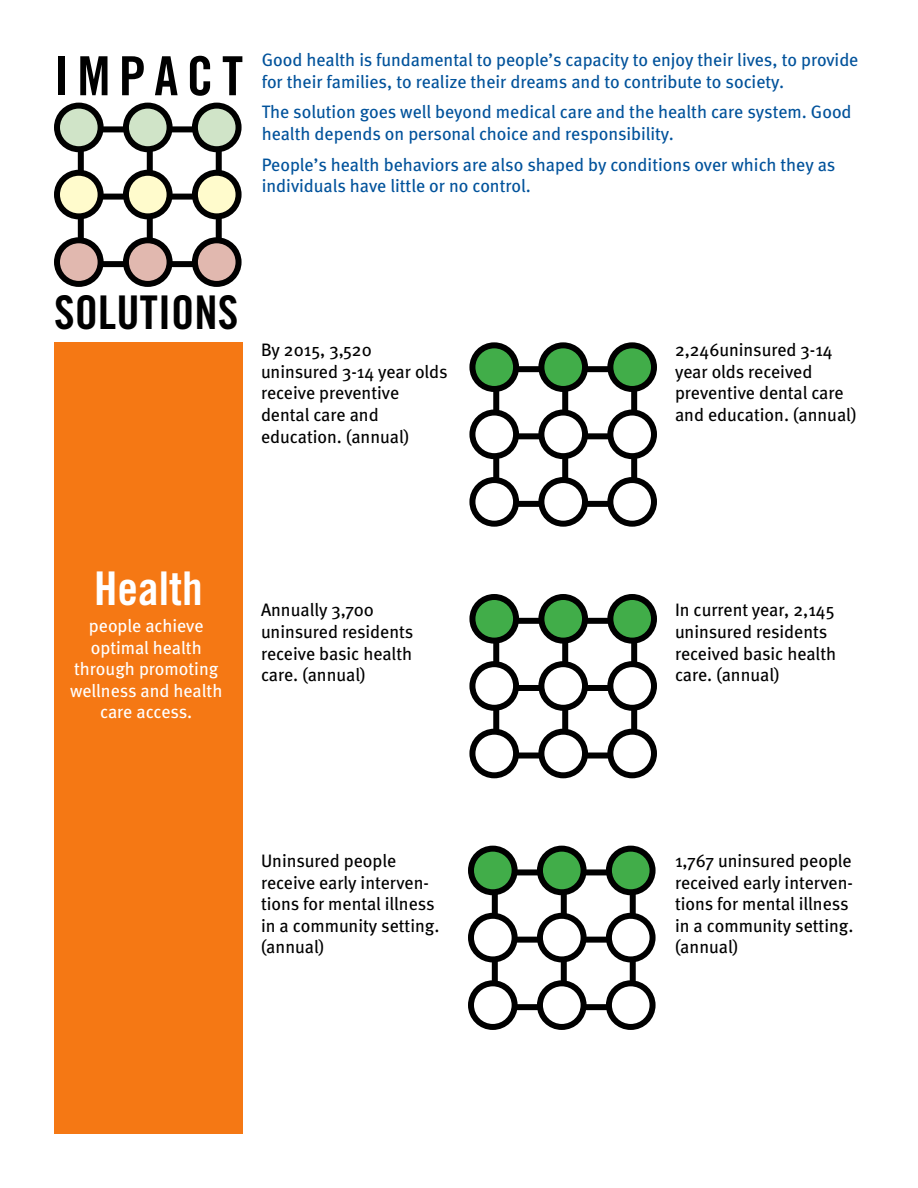
<style>
.page{position:relative;width:918px;height:1188px;background:#fff}
.page>*{position:absolute;margin:0;border:0;box-sizing:border-box;transform-origin:0 0}
.t1{font:54px "Trade Gothic Bold Cond Twenty";letter-spacing:.155em;color:#000}
.t2{font:46.5px "Trade Gothic Bold Cond Twenty";letter-spacing:.005em;color:#000}
.t3{font:46.5px "Trade Gothic Bold Cond Twenty";color:#fff}
.t4{font:18px/21.6px "Meta";color:#000}
.t5{font:18px/21.6px "Meta";color:#00529b}
.t6{font:18px/21.6px "Meta";color:#fff;text-align:center}
</style>
<div class="page">
<div style="left:79px;top:126px;width:138px;height:6px;background:#000"></div>
<div style="left:78px;top:127px;width:6px;height:135px;background:#000"></div>
<div style="left:79px;top:261px;width:138px;height:6px;background:#000"></div>
<div style="left:216px;top:127px;width:6px;height:135px;background:#000"></div>
<div style="left:79px;top:194px;width:138px;height:6px;background:#000"></div>
<div style="left:147px;top:126px;width:6px;height:136px;background:#000"></div>
<div style="left:57px;top:106px;width:44px;height:43px;background:#d0e4c8;border-radius:50%"></div>
<div style="left:54px;top:103px;width:50px;height:49px;border:6px solid #000;border-radius:50%"></div>
<svg style="left:195px;top:240px;width:44px;height:44px"></svg>
<div style="left:192px;top:237px;width:50px;height:50px;border:6px solid #000;border-radius:50%"></div>
<svg style="left:126px;top:240px;width:44px;height:44px"></svg>
<div style="left:123px;top:237px;width:50px;height:50px;border:6px solid #000;border-radius:50%"></div>
<svg style="left:57px;top:240px;width:44px;height:44px"></svg>
<div style="left:54px;top:237px;width:50px;height:50px;border:6px solid #000;border-radius:50%"></div>
<div style="left:195px;top:173px;width:44px;height:43px;background:#fffbcc;border-radius:50%"></div>
<div style="left:192px;top:170px;width:50px;height:49px;border:6px solid #000;border-radius:50%"></div>
<div style="left:126px;top:173px;width:44px;height:43px;background:#fffbcc;border-radius:50%"></div>
<div style="left:123px;top:170px;width:50px;height:49px;border:6px solid #000;border-radius:50%"></div>
<div style="left:57px;top:173px;width:44px;height:43px;background:#fffbcc;border-radius:50%"></div>
<div style="left:54px;top:170px;width:50px;height:49px;border:6px solid #000;border-radius:50%"></div>
<div style="left:195px;top:106px;width:44px;height:43px;background:#d0e4c8;border-radius:50%"></div>
<div style="left:192px;top:103px;width:50px;height:49px;border:6px solid #000;border-radius:50%"></div>
<div style="left:126px;top:106px;width:44px;height:43px;background:#d0e4c8;border-radius:50%"></div>
<div style="left:123px;top:103px;width:50px;height:49px;border:6px solid #000;border-radius:50%"></div>
<div style="left:54px;top:342px;width:189px;height:792px;background:#f57814"></div>
<div style="left:494px;top:366px;width:138px;height:6px;background:#000"></div>
<div style="left:493px;top:367px;width:6px;height:135px;background:#000"></div>
<div style="left:494px;top:501px;width:138px;height:6px;background:#000"></div>
<div style="left:631px;top:367px;width:6px;height:135px;background:#000"></div>
<div style="left:494px;top:433px;width:138px;height:6px;background:#000"></div>
<div style="left:562px;top:366px;width:6px;height:136px;background:#000"></div>
<svg style="left:472px;top:345px;width:44px;height:44px"></svg>
<div style="left:469px;top:342px;width:50px;height:50px;border:6px solid #000;border-radius:50%"></div>
<svg style="left:610px;top:480px;width:44px;height:44px"></svg>
<div style="left:607px;top:477px;width:50px;height:50px;border:6px solid #000;border-radius:50%"></div>
<svg style="left:541px;top:480px;width:44px;height:44px"></svg>
<div style="left:538px;top:477px;width:50px;height:50px;border:6px solid #000;border-radius:50%"></div>
<svg style="left:472px;top:480px;width:44px;height:44px"></svg>
<div style="left:469px;top:477px;width:50px;height:50px;border:6px solid #000;border-radius:50%"></div>
<div style="left:610px;top:413px;width:44px;height:43px;background:#fff;border-radius:50%"></div>
<div style="left:607px;top:410px;width:50px;height:49px;border:6px solid #000;border-radius:50%"></div>
<div style="left:541px;top:413px;width:44px;height:43px;background:#fff;border-radius:50%"></div>
<div style="left:538px;top:410px;width:50px;height:49px;border:6px solid #000;border-radius:50%"></div>
<div style="left:472px;top:413px;width:44px;height:43px;background:#fff;border-radius:50%"></div>
<div style="left:469px;top:410px;width:50px;height:49px;border:6px solid #000;border-radius:50%"></div>
<svg style="left:610px;top:345px;width:44px;height:44px"></svg>
<div style="left:607px;top:342px;width:50px;height:50px;border:6px solid #000;border-radius:50%"></div>
<svg style="left:541px;top:345px;width:44px;height:44px"></svg>
<div style="left:538px;top:342px;width:50px;height:50px;border:6px solid #000;border-radius:50%"></div>
<div style="left:493px;top:869px;width:138px;height:6px;background:#000"></div>
<div style="left:492px;top:870px;width:6px;height:135px;background:#000"></div>
<div style="left:493px;top:1004px;width:138px;height:6px;background:#000"></div>
<div style="left:630px;top:870px;width:6px;height:135px;background:#000"></div>
<div style="left:493px;top:937px;width:138px;height:6px;background:#000"></div>
<div style="left:561px;top:869px;width:6px;height:136px;background:#000"></div>
<div style="left:471px;top:849px;width:44px;height:43px;background:#41ad49;border-radius:50%"></div>
<div style="left:468px;top:846px;width:50px;height:49px;border:6px solid #000;border-radius:50%"></div>
<svg style="left:609px;top:983px;width:44px;height:44px"></svg>
<div style="left:606px;top:980px;width:50px;height:50px;border:6px solid #000;border-radius:50%"></div>
<svg style="left:540px;top:983px;width:44px;height:44px"></svg>
<div style="left:537px;top:980px;width:50px;height:50px;border:6px solid #000;border-radius:50%"></div>
<svg style="left:471px;top:983px;width:44px;height:44px"></svg>
<div style="left:468px;top:980px;width:50px;height:50px;border:6px solid #000;border-radius:50%"></div>
<div style="left:609px;top:916px;width:44px;height:43px;background:#fff;border-radius:50%"></div>
<div style="left:606px;top:913px;width:50px;height:49px;border:6px solid #000;border-radius:50%"></div>
<div style="left:540px;top:916px;width:44px;height:43px;background:#fff;border-radius:50%"></div>
<div style="left:537px;top:913px;width:50px;height:49px;border:6px solid #000;border-radius:50%"></div>
<div style="left:471px;top:916px;width:44px;height:43px;background:#fff;border-radius:50%"></div>
<div style="left:468px;top:913px;width:50px;height:49px;border:6px solid #000;border-radius:50%"></div>
<div style="left:609px;top:849px;width:44px;height:43px;background:#41ad49;border-radius:50%"></div>
<div style="left:606px;top:846px;width:50px;height:49px;border:6px solid #000;border-radius:50%"></div>
<div style="left:540px;top:849px;width:44px;height:43px;background:#41ad49;border-radius:50%"></div>
<div style="left:537px;top:846px;width:50px;height:49px;border:6px solid #000;border-radius:50%"></div>
<div style="left:494px;top:618px;width:138px;height:6px;background:#000"></div>
<div style="left:493px;top:619px;width:6px;height:135px;background:#000"></div>
<div style="left:494px;top:753px;width:138px;height:6px;background:#000"></div>
<div style="left:631px;top:619px;width:6px;height:135px;background:#000"></div>
<div style="left:494px;top:685px;width:138px;height:6px;background:#000"></div>
<div style="left:562px;top:618px;width:6px;height:136px;background:#000"></div>
<svg style="left:472px;top:597px;width:44px;height:44px"></svg>
<div style="left:469px;top:594px;width:50px;height:50px;border:6px solid #000;border-radius:50%"></div>
<div style="left:610px;top:732px;width:44px;height:43px;background:#fff;border-radius:50%"></div>
<div style="left:607px;top:729px;width:50px;height:49px;border:6px solid #000;border-radius:50%"></div>
<div style="left:541px;top:732px;width:44px;height:43px;background:#fff;border-radius:50%"></div>
<div style="left:538px;top:729px;width:50px;height:49px;border:6px solid #000;border-radius:50%"></div>
<div style="left:472px;top:732px;width:44px;height:43px;background:#fff;border-radius:50%"></div>
<div style="left:469px;top:729px;width:50px;height:49px;border:6px solid #000;border-radius:50%"></div>
<svg style="left:610px;top:664px;width:44px;height:44px"></svg>
<div style="left:607px;top:661px;width:50px;height:50px;border:6px solid #000;border-radius:50%"></div>
<svg style="left:541px;top:664px;width:44px;height:44px"></svg>
<div style="left:538px;top:661px;width:50px;height:50px;border:6px solid #000;border-radius:50%"></div>
<svg style="left:472px;top:664px;width:44px;height:44px"></svg>
<div style="left:469px;top:661px;width:50px;height:50px;border:6px solid #000;border-radius:50%"></div>
<svg style="left:610px;top:597px;width:44px;height:44px"></svg>
<div style="left:607px;top:594px;width:50px;height:50px;border:6px solid #000;border-radius:50%"></div>
<svg style="left:541px;top:597px;width:44px;height:44px"></svg>
<div style="left:538px;top:594px;width:50px;height:50px;border:6px solid #000;border-radius:50%"></div>
<h1 class="t1" style="left:54px;top:43px;width:191px">IMPACT</h1>
<p class="t5" style="left:262px;top:49px;width:598px">Good health is fundamental to people’s capacity to enjoy their lives, to provide for their families, to realize their dreams and to contribute to society.</p>
<p class="t5" style="left:262px;top:101px;width:591px">The solution goes well beyond medical care and the health care system. Good health depends on personal choice and responsibility.</p>
<p class="t5" style="left:262px;top:154px;width:575px">People’s health behaviors are also shaped by conditions over which they as individuals have little or no control.</p>
<h2 class="t2" style="left:54px;top:284px;width:186px">SOLUTIONS</h2>
<p class="t4" style="left:261px;top:339px;width:188px">By 2015, 3,520 uninsured 3-14 year olds receive preventive dental care and education. (annual)</p>
<p class="t4" style="left:675px;top:339px;width:183px">2,246uninsured 3-14 year olds received preventive dental care and education. (annual)</p>
<h2 class="t3" style="left:94px;top:560px;width:110px">Health</h2>
<p class="t6" style="left:70px;top:615px;width:154px">people achieve optimal health through promoting wellness and health care access.</p>
<p class="t4" style="left:261px;top:599px;width:154px">Annually 3,700 uninsured residents receive basic health care. (annual)</p>
<p class="t4" style="left:675px;top:599px;width:163px">In current year, 2,145 uninsured residents received basic health care. (annual)</p>
<p class="t4" style="left:261px;top:850px;width:180px">Uninsured people receive early interven&shy;tions for mental illness in a community setting. (annual)</p>
<p class="t4" style="left:675px;top:850px;width:180px">1,767 uninsured people received early interven&shy;tions for mental illness in a community setting. (annual)</p>
</div>
